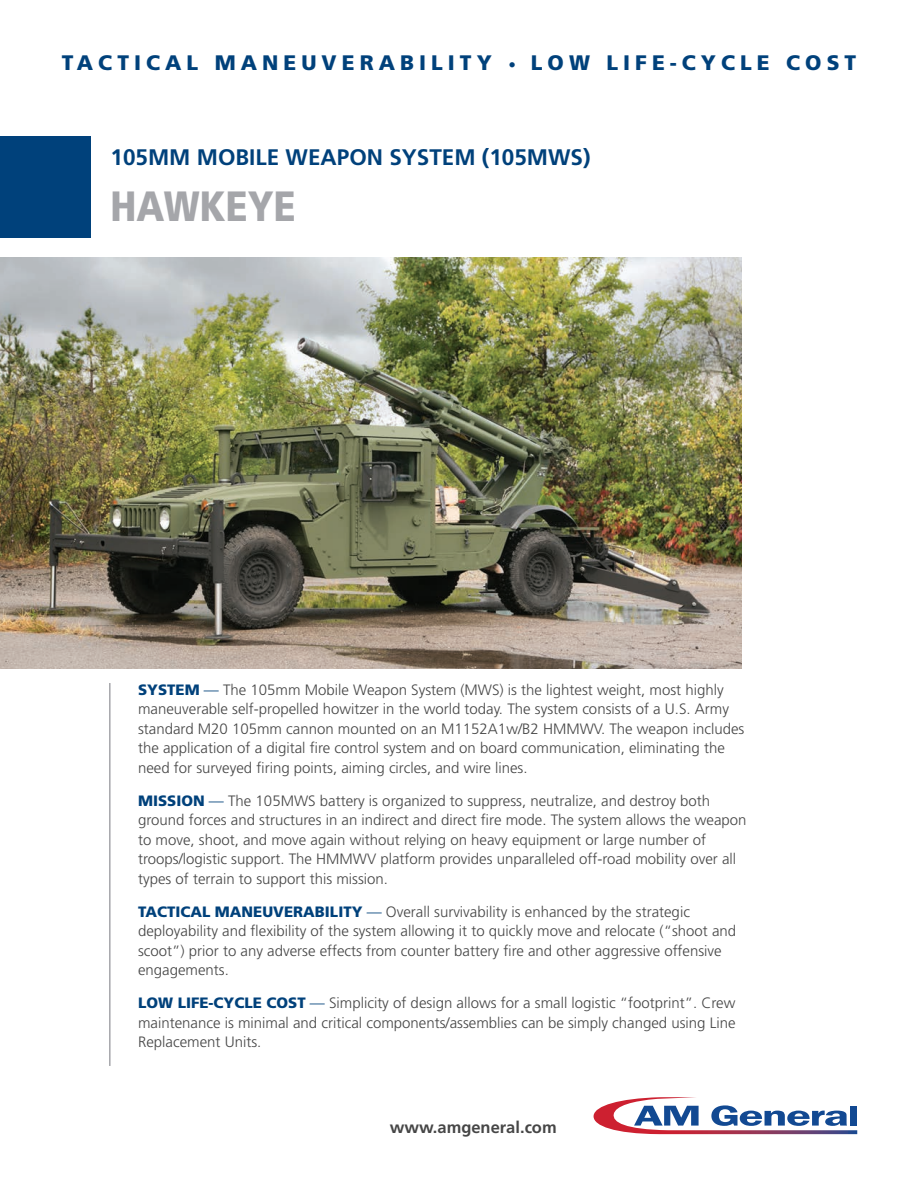
<style>
.page{position:relative;width:918px;height:1188px;background:#fff}
.page>*{position:absolute;margin:0;border:0;box-sizing:border-box;transform-origin:0 0}
.t1{font:900 42.3px "Frutiger LT Std";color:#a5a6aa;scale:.85 1}
.t2{font:700 22.5px "Frutiger LT Std";color:#00417b}
.t3{font:900 21px "Frutiger LT Std";letter-spacing:.24em;color:#00417b}
.t4{font:700 16.5px "Frutiger LT Std";color:#464646}
.Paragraph_Head{font:300 15px/19.5px "Frutiger LT Std";color:#464646}
.s1{font-size:15px}
.s2{font-weight:900;color:#00417b}
.s3{color:#00417b}
</style>
<div class="page">
<div style="left:0;top:136px;width:91px;height:101px;background:#00417b"></div>
<hr style="left:109px;top:683px;width:2px;height:383px;background:#a5a6aa">
<img style="left:0;top:258px;width:741px;height:411px">
<svg style="left:594px;top:1097px;width:263px;height:37px"></svg>
<p class="t3" style="left:62px;top:50px;width:796px">TACTICAL MANEUVERABILITY <span class="s1">•</span> LOW LIFE-CYCLE COST</p>
<p class="t2" style="left:111px;top:144px;width:482px">105MM MOBILE WEAPON SYSTEM (105MWS)</p>
<p class="t1" style="left:111px;top:181px;width:219px">HAWKEYE</p>
<p class="Paragraph_Head" style="left:138px;top:680px;width:608px"><span class="s2">SYSTEM</span> <span class="s3">—</span> The 105mm Mobile Weapon System (MWS) is the lightest weight, most highly maneuverable self-propelled howitzer in the world today. The system consists of a U.S. Army standard M20 105mm cannon mounted on an M1152A1w/B2 HMMWV. The weapon includes the application of a digital fire control system and on board communication, eliminating the need for surveyed firing points, aiming circles, and wire lines.</p>
<p class="Paragraph_Head" style="left:138px;top:791px;width:610px"><span class="s2">MISSION</span> <span class="s3">—</span> The 105MWS battery is organized to suppress, neutralize, and destroy both ground forces and structures in an indirect and direct fire mode. The system allows the weapon to move, shoot, and move again without relying on heavy equipment or large number of troops/logistic support. The HMMWV platform provides unparalleled off-road mobility over all types of terrain to support this mission.</p>
<p class="Paragraph_Head" style="left:138px;top:902px;width:600px"><span class="s2">TACTICAL MANEUVERABILITY</span> <span class="s3">—</span> Overall survivability is enhanced by the strategic deployability and flexibility of the system allowing it to quickly move and relocate (“shoot and scoot”) prior to any adverse effects from counter battery fire and other aggressive offensive engagements.</p>
<p class="Paragraph_Head" style="left:138px;top:994px;width:599px;text-align:justify"><span class="s2">LOW LIFE-CYCLE COST</span> <span class="s3">—</span> Simplicity of design allows for a small logistic “footprint”. Crew maintenance is minimal and critical components/assemblies can be simply changed using Line Replacement Units.</p>
<p class="t4" style="left:390px;top:1118px;width:168px">www.amgeneral.com</p>
</div>
